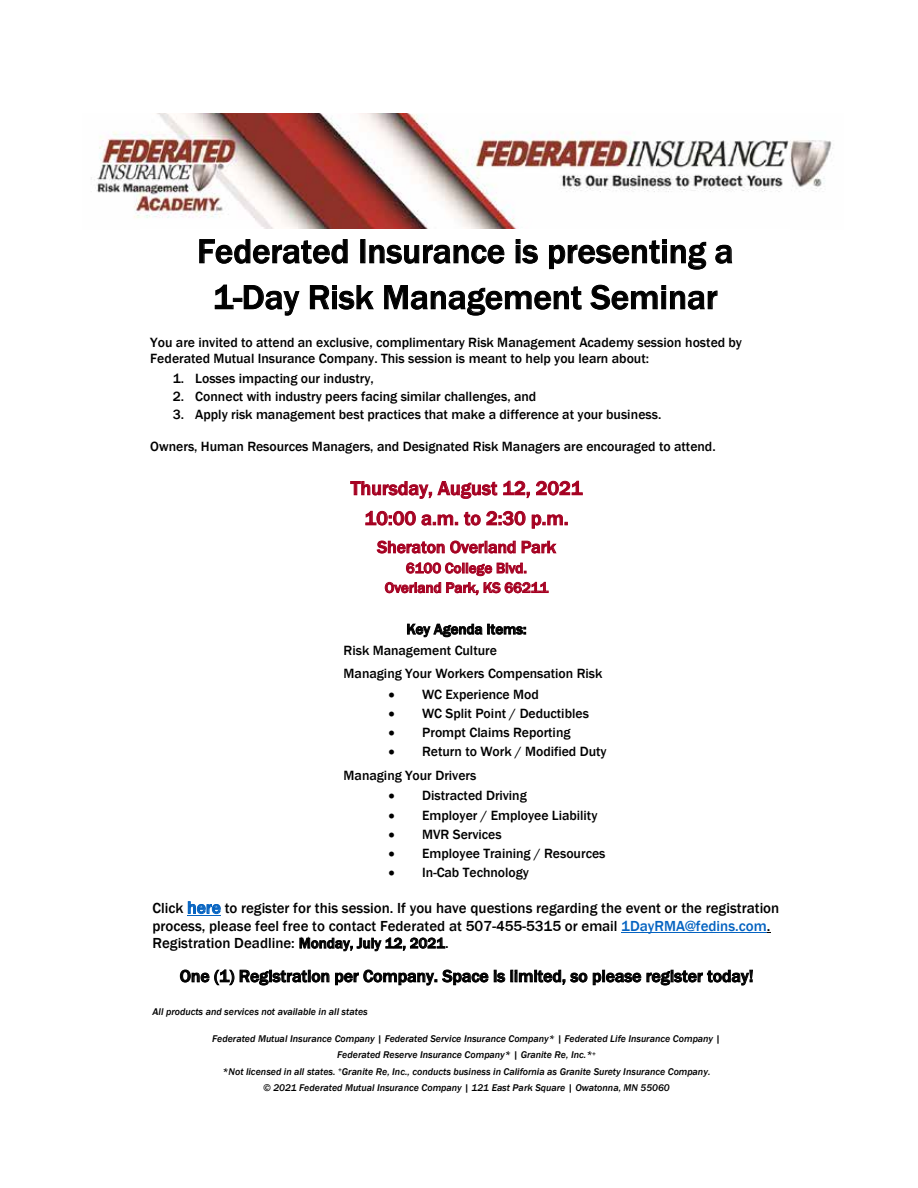
<style>
.page{position:relative;width:918px;height:1188px;background:#fff}
.page>*{position:absolute;margin:0;border:0;box-sizing:border-box;transform-origin:0 0}
.t1{font:500 34.95px/45.9px "Franklin Gothic";color:#000;text-align:center}
.t2{font:500 19.95px/30.2px "Franklin Gothic";color:#a50021;text-align:center}
.t3{font:500 17.55px "Franklin Gothic";color:#000}
.t4{font:500 17.55px "Franklin Gothic";color:#a50021}
.t5{font:500 15px/17.4px "Franklin Gothic";color:#000}
.t6{font:500 15px/19.5px "Franklin Gothic";color:#a50021;text-align:center}
.t7{font:500 13.8px/23.4px "Franklin Gothic";color:#000}
.t8{font:italic 500 10.05px/16.4px "Franklin Gothic";color:#000;text-align:center}
.s1{font-size:17.55px;color:#0563c1}
.s2{color:#0563c1}
</style>
<div class="page">
<img style="left:91px;top:114px;width:742px;height:115px">
<svg style="left:199px;top:239px;width:149px;height:25px"></svg>
<svg style="left:369px;top:244px;width:136px;height:20px"></svg>
<svg style="left:516px;top:239px;width:22px;height:25px"></svg>
<svg style="left:549px;top:239px;width:158px;height:31px"></svg>
<svg style="left:715px;top:244px;width:18px;height:20px"></svg>
<svg style="left:214px;top:284px;width:86px;height:32px"></svg>
<svg style="left:309px;top:285px;width:65px;height:25px"></svg>
<svg style="left:384px;top:285px;width:198px;height:31px"></svg>
<svg style="left:590px;top:284px;width:128px;height:26px"></svg>
<svg style="left:350px;top:481px;width:147px;height:18px"></svg>
<svg style="left:503px;top:481px;width:27px;height:17px"></svg>
<svg style="left:536px;top:481px;width:47px;height:15px"></svg>
<svg style="left:365px;top:511px;width:93px;height:15px"></svg>
<svg style="left:464px;top:511px;width:62px;height:15px"></svg>
<svg style="left:532px;top:514px;width:36px;height:15px"></svg>
<svg style="left:377px;top:541px;width:139px;height:13px"></svg>
<svg style="left:522px;top:541px;width:35px;height:13px"></svg>
<svg style="left:406px;top:562px;width:120px;height:14px"></svg>
<svg style="left:385px;top:582px;width:164px;height:13px"></svg>
<svg style="left:407px;top:624px;width:119px;height:13px"></svg>
<svg style="left:188px;top:901px;width:33px;height:13px"></svg>
<hr style="left:187px;top:915px;width:34px;height:1px;background:#0563c1">
<hr style="left:621px;top:932px;width:146px;height:1px;background:#0563c1">
<svg style="left:300px;top:937px;width:145px;height:14px"></svg>
<svg style="left:180px;top:969px;width:54px;height:16px"></svg>
<svg style="left:240px;top:970px;width:89px;height:15px"></svg>
<svg style="left:335px;top:969px;width:170px;height:16px"></svg>
<svg style="left:511px;top:970px;width:242px;height:15px"></svg>
<h1 class="t1" style="left:197px;top:229px;width:538px">Federated Insurance is presenting a<br>1-Day Risk Management Seminar</h1>
<p class="t7" style="left:150px;top:335px;width:593px;line-height:15.6px">You are invited to attend an exclusive, complimentary Risk Management Academy session hosted by<br>Federated Mutual Insurance Company. This session is meant to help you learn about:</p>
<p class="t7" style="left:173px;top:367px;width:203px">1. Losses impacting our industry,</p>
<p class="t7" style="left:173px;top:385px;width:365px">2. Connect with industry peers facing similar challenges, and</p>
<p class="t7" style="left:173px;top:403px;width:490px">3. Apply risk management best practices that make a difference at your business.</p>
<p class="t7" style="left:150px;top:435px;width:567px">Owners, Human Resources Managers, and Designated Risk Managers are encouraged to attend.</p>
<h2 class="t2" style="left:351px;top:473px;width:233px">Thursday, August 12, 2021<br>10:00 a.m. to 2:30 p.m.</h2>
<p class="t4" style="left:377px;top:536px;width:180px">Sheraton Overland Park</p>
<p class="t6" style="left:385px;top:558px;width:165px">6100 College Blvd.<br>Overland Park, KS 66211</p>
<p class="t5" style="left:406px;top:621px;width:122px">Key Agenda Items:</p>
<p class="t7" style="left:344px;top:639px;width:260px">Risk Management Culture<br>Managing Your Workers Compensation Risk</p>
<p class="t7" style="left:388px;top:683px;width:152px">• WC Experience Mod</p>
<p class="t7" style="left:388px;top:702px;width:202px">• WC Split Point / Deductibles</p>
<p class="t7" style="left:388px;top:721px;width:184px">• Prompt Claims Reporting</p>
<p class="t7" style="left:344px;top:740px;width:265px;text-indent:45px">• Return to Work / Modified Duty<br>Managing Your Drivers</p>
<p class="t7" style="left:388px;top:784px;width:140px">• Distracted Driving</p>
<p class="t7" style="left:388px;top:803px;width:210px">• Employer / Employee Liability</p>
<p class="t7" style="left:388px;top:823px;width:115px">• MVR Services</p>
<p class="t7" style="left:388px;top:842px;width:218px">• Employee Training / Resources</p>
<p class="t7" style="left:388px;top:861px;width:142px">• In-Cab Technology</p>
<p class="t5" style="left:153px;top:900px;width:628px">Click <span class="s1">here</span> to register for this session. If you have questions regarding the event or the registration process, please feel free to contact Federated at 507-455-5315 or email <span class="s2">1DayRMA@fedins.com</span>.<br>Registration Deadline: Monday, July 12, 2021.</p>
<p class="t3" style="left:180px;top:965px;width:575px">One (1) Registration per Company. Space is limited, so please register today!</p>
<p class="t8" style="left:153px;top:1004px;width:217px">All products and services not available in all states</p>
<p class="t8" style="left:212px;top:1031px;width:510px">Federated Mutual Insurance Company | Federated Service Insurance Company* | Federated Life Insurance Company | Federated Reserve Insurance Company* | Granite Re, Inc.*<sup>+<br></sup>*Not licensed in all states. <sup>+</sup>Granite Re, Inc., conducts business in California as Granite Surety Insurance Company.<br>© 2021 Federated Mutual Insurance Company | 121 East Park Square | Owatonna, MN 55060</p>
</div>
